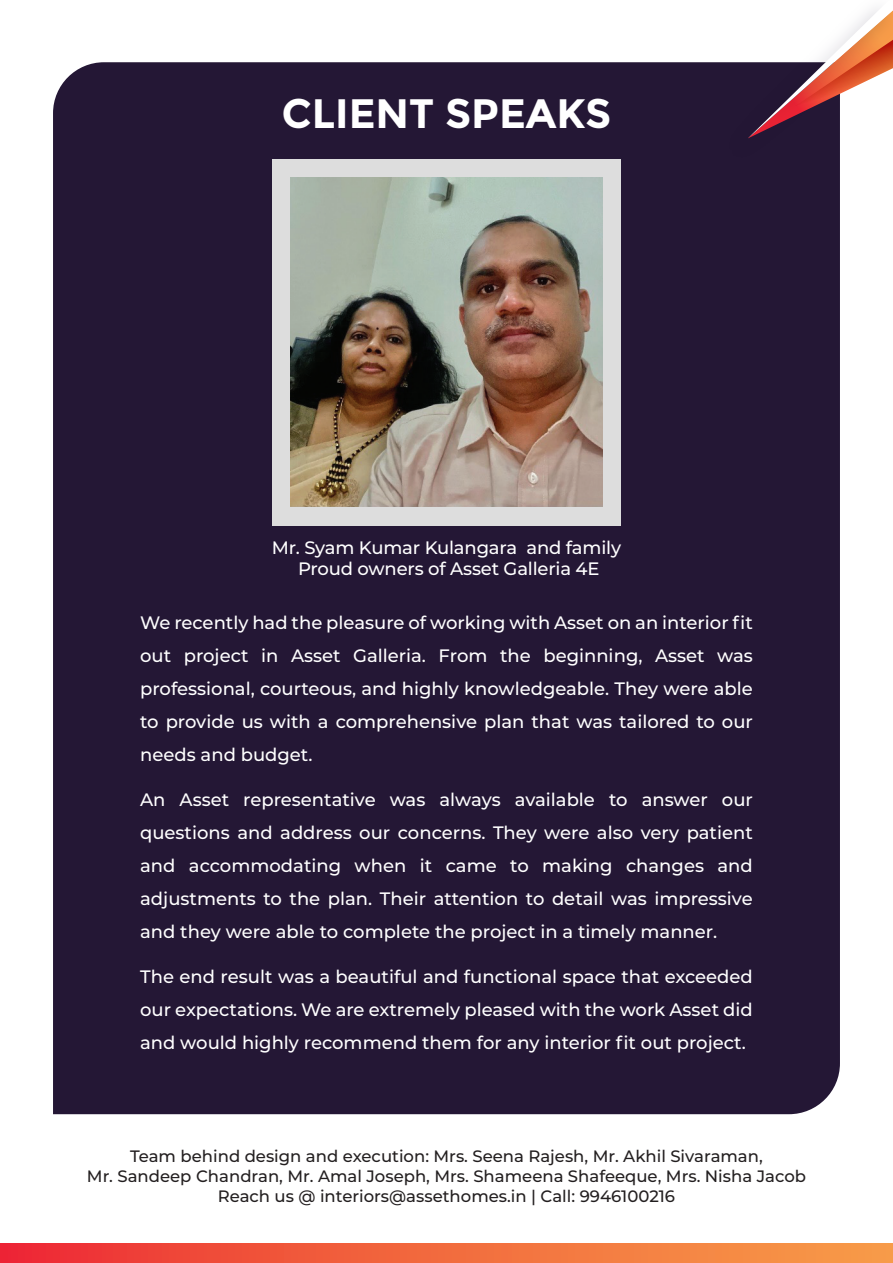
<style>
.page{position:relative;width:893px;height:1263px;background:#fff}
.page>*{position:absolute;margin:0;border:0;box-sizing:border-box;transform-origin:0 0}
.t1{font:700 41.1px "Montserrat";color:#fff}
.t2{font:500 18px/33px "Montserrat";color:#fff;text-align:justify}
.t3{font:500 16.5px/19.8px "Montserrat";color:#231f20;text-align:center}
</style>
<div class="page">
<div style="left:0;top:1243px;width:893px;height:20px;background:linear-gradient(to right,#ed2e34,#f7a148)"></div>
<div style="left:53px;top:62px;width:787px;height:1052px;background:#241735"></div>
<div style="left:272px;top:159px;width:348px;height:366px;background:#ddd"></div>
<div style="left:715px;top:62px;width:125px;height:110px;background:#241735"></div>
<svg style="left:748px;top:8px;width:145px;height:130px"></svg>
<img style="left:290px;top:177px;width:313px;height:330px">
<h1 class="t1" style="left:282px;top:89px;width:331px">CLIENT SPEAKS</h1>
<p class="t2" style="left:272px;top:537px;width:351px;line-height:21px;text-align:center">Mr. Syam Kumar Kulangara and family<br>Proud owners of Asset Galleria 4E</p>
<p class="t2" style="left:140px;top:605px;width:614px">We recently had the pleasure of working with Asset on an interior fit out project in Asset Galleria. From the beginning, Asset was professional, courteous, and highly knowledgeable. They were able to provide us with a comprehensive plan that was tailored to our needs and budget.</p>
<p class="t2" style="left:140px;top:782px;width:614px">An Asset representative was always available to answer our questions and address our concerns. They were also very patient and accommodating when it came to making changes and adjustments to the plan. Their attention to detail was impressive and they were able to complete the project in a timely manner.</p>
<p class="t2" style="left:140px;top:959px;width:614px">The end result was a beautiful and functional space that exceeded our expectations. We are extremely pleased with the work Asset did and would highly recommend them for any interior fit out project.</p>
<p class="t3" style="left:87px;top:1146px;width:721px">Team behind design and execution: Mrs. Seena Rajesh, Mr. Akhil Sivaraman,<br>Mr. Sandeep Chandran, Mr. Amal Joseph, Mrs. Shameena Shafeeque, Mrs. Nisha Jacob<br>Reach us @ interiors@assethomes.in | Call: 9946100216</p>
</div>
